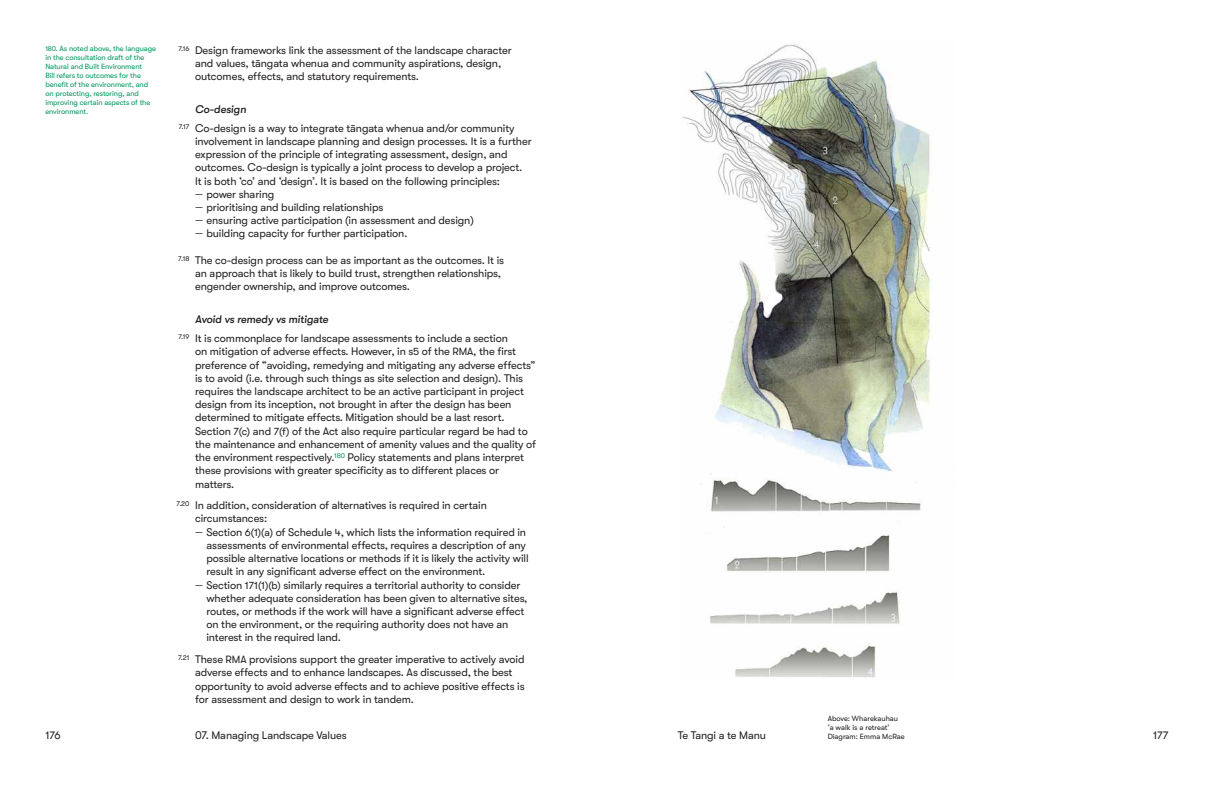
<style>
.page{position:relative;width:1214px;height:789px;background:#fff}
.page>*{position:absolute;margin:0;border:0;box-sizing:border-box;transform-origin:0 0}
.t1{font:11px/13.2px "GT Walsheim Pro";letter-spacing:-.01em;color:#231f20}
.t2{font:7.5px/9px "GT Walsheim Pro";letter-spacing:-.01em;color:#00975e}
.t3{font:7.5px/9px "GT Walsheim Pro";color:#231f20}
.s1{font-size:7px}
.s2{font-weight:500;font-style:italic}
.s3{font-size:10px}
.s4{font-size:10.5px}
</style>
<div class="page">
<img style="left:682px;top:44px;width:250px;height:633px">
<p class="t2" style="left:45px;top:44px;width:112px"><span class="s1">180.</span> As noted above, the language in the consultation draft of the<br>Natural and Built Environment<br>Bill refers to outcomes for the benefit of the environment, and on protecting, restoring, and improving certain aspects of the environment.</p>
<p class="t1" style="left:195px;top:43px;width:318px;text-indent:-17px"><sup>7.16</sup> Design frameworks link the assessment of the landscape character and values, tāngata whenua and community aspirations, design, outcomes, effects, and statutory requirements.</p>
<p class="t1" style="left:179px;top:100px;width:337px;line-height:18.9px;text-indent:16px"><span class="s2">Co-design<br></span><sup>7.17</sup> Co-design is a way to integrate tāngata whenua and/or community</p>
<p class="t1" style="left:195px;top:135px;width:338px">involvement in landscape planning and design processes. It is a further expression of the principle of integrating assessment, design, and outcomes. Co-design is typically a joint process to develop a project.<br>It is both ‘co’ and ‘design’. It is based on the following principles:<br><span class="s3">ͨ</span> power sharing<br><span class="s3">ͨ</span> prioritising and building relationships<br><span class="s3">ͨ</span> ensuring active participation (in assessment and design)<br><span class="s3">ͨ</span> building capacity for further participation.</p>
<p class="t1" style="left:195px;top:253px;width:310px;text-indent:-17px"><sup>7.18</sup> The co-design process can be as important as the outcomes. It is an approach that is likely to build trust, strengthen relationships, engender ownership, and improve outcomes.</p>
<p class="t1" style="left:178px;top:310px;width:331px;line-height:18.9px;text-indent:17px"><span class="s2">Avoid vs remedy vs mitigate<br></span><sup>7.19</sup> It is commonplace for landscape assessments to include a section</p>
<p class="t1" style="left:195px;top:345px;width:342px">on mitigation of adverse effects. However, in s<span class="s4">5</span> of the <span class="s4">RMA</span>, the first preference of “avoiding, remedying and mitigating any adverse effects” is to avoid (i.e. through such things as site selection and design). This requires the landscape architect to be an active participant in project design from its inception, not brought in after the design has been determined to mitigate effects. Mitigation should be a last resort.<br>Section <span class="s4">7(c)</span> and <span class="s4">7(f)</span> of the Act also require particular regard be had to the maintenance and enhancement of amenity values and the quality of the environment respectively.<sup>180</sup> Policy statements and plans interpret these provisions with greater specificity as to different places or matters.</p>
<p class="t1" style="left:176px;top:498px;width:312px"><sup>7.20</sup> In addition, consideration of alternatives is required in certain</p>
<p class="t1" style="left:195px;top:512px;width:74px">circumstances:</p>
<p class="t1" style="left:195px;top:525px;width:332px"><span class="s3">ͨ</span> Section <span class="s4">6(1)(a)</span> of Schedule <span class="s4">4</span>, which lists the information required in</p>
<p class="t1" style="left:206px;top:538px;width:321px">assessments of environmental effects, requires a description of any</p>
<p class="t1" style="left:206px;top:551px;width:323px">possible alternative locations or methods if it is likely the activity will</p>
<p class="t1" style="left:206px;top:564px;width:280px">result in any significant adverse effect on the environment.</p>
<p class="t1" style="left:195px;top:578px;width:327px"><span class="s3">ͨ</span> Section <span class="s4">171(1)(b)</span> similarly requires a territorial authority to consider</p>
<p class="t1" style="left:206px;top:591px;width:322px">whether adequate consideration has been given to alternative sites,</p>
<p class="t1" style="left:206px;top:604px;width:319px">routes, or methods if the work will have a significant adverse effect</p>
<p class="t1" style="left:206px;top:617px;width:303px">on the environment, or the requiring authority does not have an</p>
<p class="t1" style="left:206px;top:630px;width:136px">interest in the required land.</p>
<p class="t1" style="left:195px;top:652px;width:331px;text-indent:-17px"><sup>7.21</sup> These <span class="s4">RMA</span> provisions support the greater imperative to actively avoid adverse effects and to enhance landscapes. As discussed, the best opportunity to avoid adverse effects and to achieve positive effects is for assessment and design to work in tandem.</p>
<p class="t3" style="left:827px;top:713px;width:78px">Above: Wharekauhau ‘a walk is a retreat’<br>Diagram: Emma McRae</p>
<p class="t1" style="left:45px;top:727px;width:17px">176</p>
<p class="t1" style="left:195px;top:727px;width:153px">07. Managing Landscape Values</p>
<p class="t1" style="left:677px;top:727px;width:90px">Te Tangi a te Manu</p>
<p class="t1" style="left:1152px;top:727px;width:17px">177</p>
</div>
